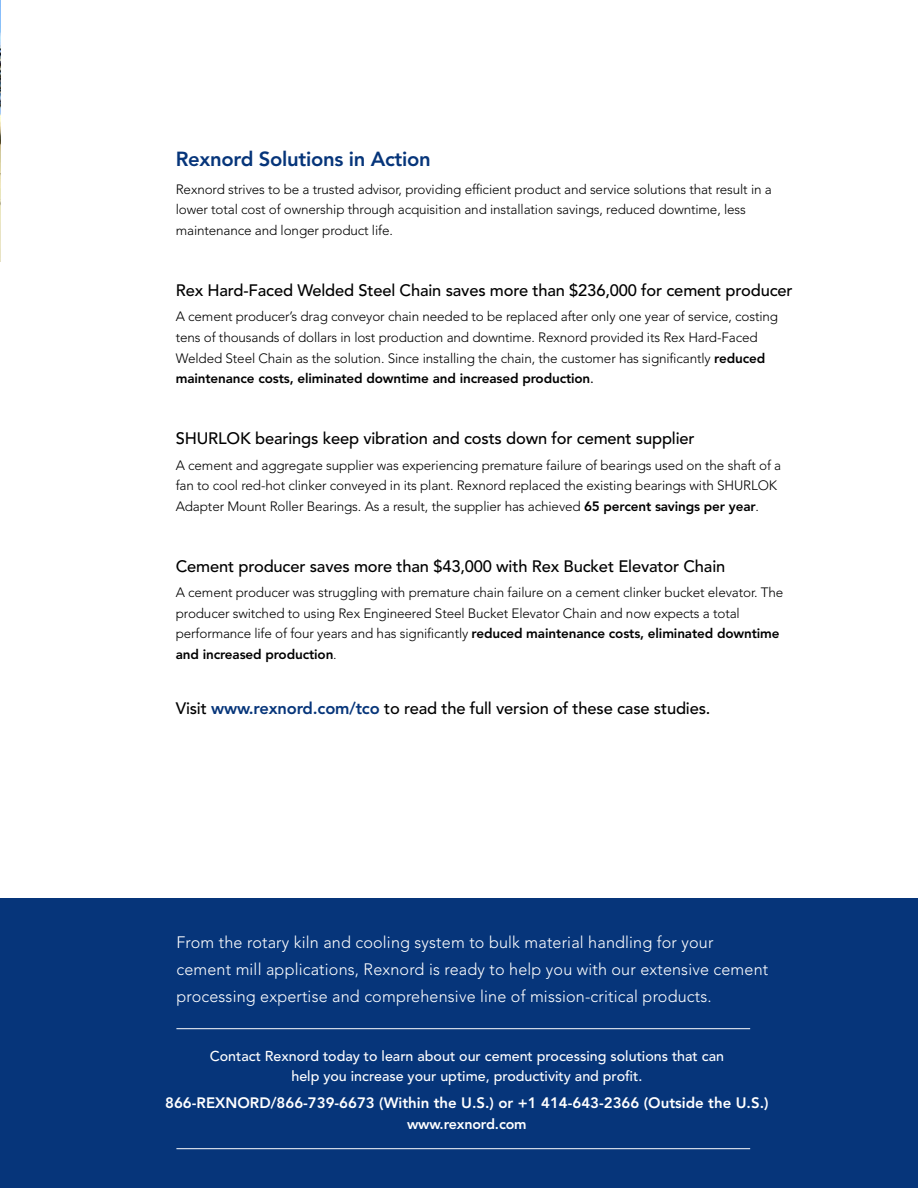
<style>
.page{position:relative;width:918px;height:1188px;background:#fff}
.page>*{position:absolute;margin:0;border:0;box-sizing:border-box;transform-origin:0 0}
.t1{font:800 20.25px "Avenir LT Std";letter-spacing:-.015em;color:#06357a}
.t2{font:500 16.5px "Avenir LT Std";letter-spacing:-.01em;color:#000}
.t3{font:300 16.5px/27px "Avenir LT Std";letter-spacing:.01em;color:#fff}
.t4{font:800 15px "Avenir LT Std";color:#fff}
.t5{font:500 14.25px/19.5px "Avenir LT Std";color:#fff;text-align:center}
.t6{font:800 14.25px "Avenir LT Std";letter-spacing:-.01em;color:#fff}
.t7{font:300 13.5px/20.7px "Avenir LT Std";letter-spacing:-.01em;color:#000}
.s1{font-weight:800}
.s2{font-weight:400}
.s3{font-weight:800;color:#06357a}
</style>
<div class="page">
<img style="left:0;top:0;width:1px;height:261px">
<img style="left:0;top:898px;width:19px;height:121px">
<div style="left:1px;top:899px;width:917px;height:289px;background:#06357a"></div>
<hr style="left:176px;top:1148px;width:574px;height:1px;background:#fff">
<hr style="left:176px;top:1028px;width:574px;height:1px;background:#fff">
<h1 class="t1" style="left:176px;top:147px;width:256px">Rexnord Solutions in Action</h1>
<p class="t7" style="left:176px;top:179px;width:598px">Rexnord strives to be a trusted advisor, providing efficient product and service solutions that result in a lower total cost of ownership through acquisition and installation savings, reduced downtime, less maintenance and longer product life.</p>
<p class="t2" style="left:176px;top:281px;width:618px">Rex Hard-Faced Welded Steel Chain saves more than $236,000 for cement producer</p>
<p class="t7" style="left:176px;top:306px;width:604px">A cement producer’s drag conveyor chain needed to be replaced after only one year of service, costing tens of thousands of dollars in lost production and downtime. Rexnord provided its Rex Hard-Faced Welded Steel Chain as the solution. Since installing the chain, the customer has significantly <span class="s1">reduced maintenance costs, eliminated downtime and increased production</span><span class="s2">.</span></p>
<p class="t2" style="left:176px;top:429px;width:520px">SHURLOK bearings keep vibration and costs down for cement supplier</p>
<p class="t7" style="left:176px;top:455px;width:607px">A cement and aggregate supplier was experiencing premature failure of bearings used on the shaft of a fan to cool red-hot clinker conveyed in its plant. Rexnord replaced the existing bearings with SHURLOK<br>Adapter Mount Roller Bearings. As a result, the supplier has achieved <span class="s1">65 percent savings per year</span>.</p>
<p class="t2" style="left:176px;top:557px;width:551px">Cement producer saves more than $43,000 with Rex Bucket Elevator Chain</p>
<p class="t7" style="left:176px;top:582px;width:609px">A cement producer was struggling with premature chain failure on a cement clinker bucket elevator. The producer switched to using Rex Engineered Steel Bucket Elevator Chain and now expects a total performance life of four years and has significantly <span class="s1">reduced maintenance costs, eliminated downtime and increased production</span>.</p>
<p class="t2" style="left:176px;top:699px;width:536px">Visit <span class="s3">www.rexnord.com/tco</span> to read the full version of these case studies.</p>
<p class="t3" style="left:176px;top:929px;width:593px">From the rotary kiln and cooling system to bulk material handling for your cement mill applications, Rexnord is ready to help you with our extensive cement processing expertise and comprehensive line of mission-critical products.</p>
<p class="t5" style="left:210px;top:1047px;width:516px">Contact Rexnord today to learn about our cement processing solutions that can help you increase your uptime, productivity and profit.</p>
<p class="t4" style="left:165px;top:1094px;width:605px">866-REXNORD/866-739-6673 (Within the U.S.) or +1 414-643-2366 (Outside the U.S.)</p>
<p class="t6" style="left:407px;top:1116px;width:121px">www.rexnord.com</p>
</div>
